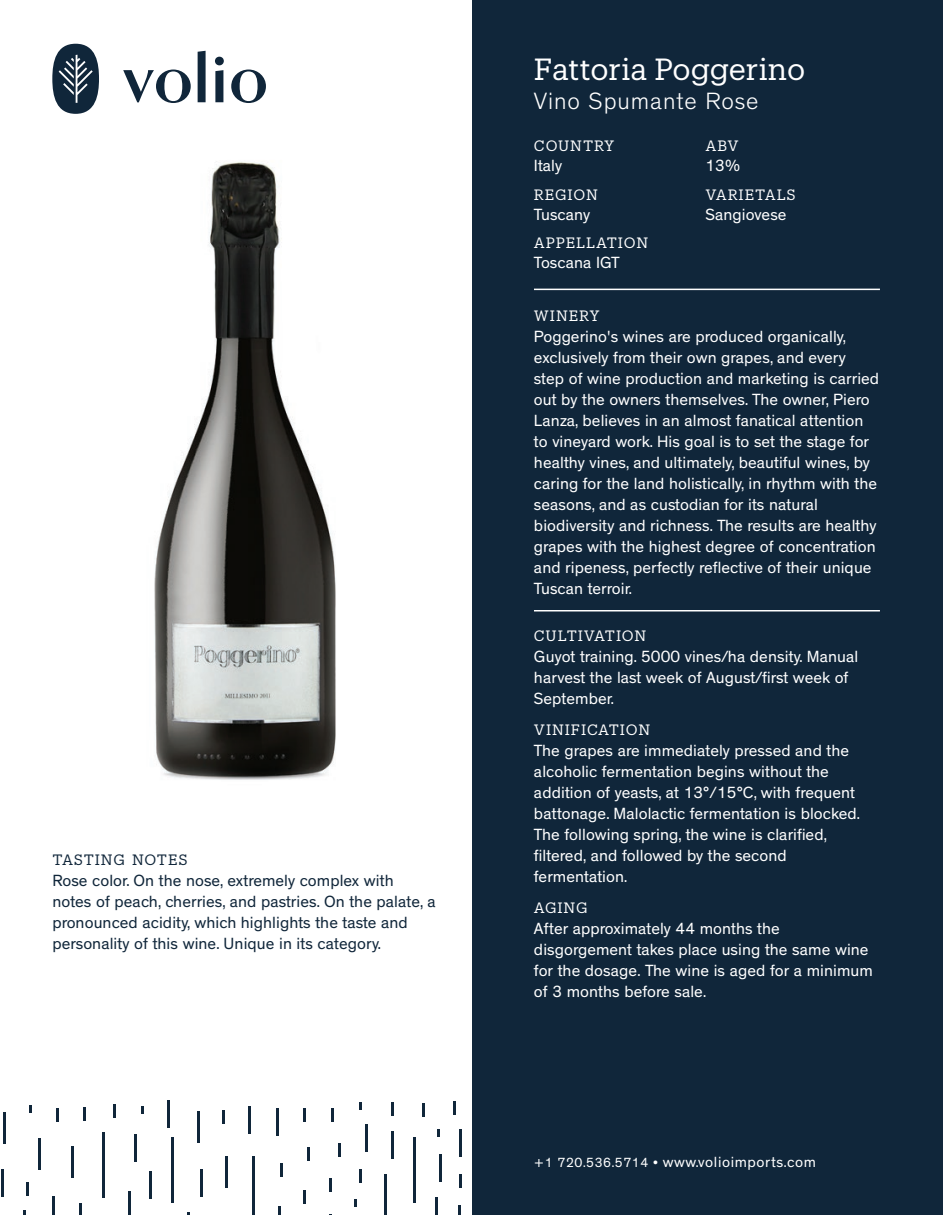
<style>
.page{position:relative;width:945px;height:1215px;background:#fff}
.page>*{position:absolute;margin:0;border:0;box-sizing:border-box;transform-origin:0 0}
.t1{font:30px "Produkt";letter-spacing:-.005em;color:#fff}
.t2{font:300 24px "Theinhardt";letter-spacing:.04em;color:#fff}
.t3{font:16.5px/21px "Theinhardt";letter-spacing:.005em;color:#fff}
.t4{font:16.5px/21px "Theinhardt";letter-spacing:.005em;color:#10263a}
.t5{font:15px "Theinhardt";letter-spacing:.04em;color:#fff}
.t6{font:14.7px "Produkt";letter-spacing:.06em;color:#fff}
.t7{font:14.7px "Produkt";letter-spacing:.045em;color:#10263a}
.s1{font-size:13.5px}
</style>
<div class="page">
<img style="left:154px;top:161px;width:182px;height:619px">
<div style="left:472px;top:0;width:471px;height:1215px;background:#10263a"></div>
<svg style="left:52px;top:44px;width:47px;height:70px"></svg>
<svg style="left:198px;top:51px;width:8px;height:51px"></svg>
<svg style="left:215px;top:57px;width:9px;height:45px"></svg>
<svg style="left:123px;top:70px;width:68px;height:33px"></svg>
<svg style="left:231px;top:70px;width:35px;height:33px"></svg>
<hr style="left:276px;top:1109px;width:3px;height:27px;background:#10263a">
<hr style="left:248px;top:1106px;width:3px;height:27px;background:#10263a">
<hr style="left:1px;top:1170px;width:3px;height:27px;background:#10263a">
<hr style="left:128px;top:1191px;width:3px;height:24px;background:#10263a">
<hr style="left:439px;top:1154px;width:2px;height:27px;background:#10263a">
<hr style="left:200px;top:1169px;width:2px;height:27px;background:#10263a">
<hr style="left:168px;top:1100px;width:2px;height:27px;background:#10263a">
<hr style="left:134px;top:1134px;width:3px;height:27px;background:#10263a">
<hr style="left:391px;top:1132px;width:3px;height:27px;background:#10263a">
<hr style="left:459px;top:1129px;width:3px;height:27px;background:#10263a">
<hr style="left:149px;top:1171px;width:3px;height:27px;background:#10263a">
<hr style="left:365px;top:1124px;width:3px;height:27px;background:#10263a">
<hr style="left:252px;top:1156px;width:3px;height:59px;background:#10263a">
<svg style="left:435px;top:1197px;width:2px;height:18px"></svg>
<svg style="left:278px;top:1206px;width:2px;height:9px"></svg>
<hr style="left:172px;top:1137px;width:2px;height:66px;background:#10263a">
<hr style="left:384px;top:1174px;width:3px;height:41px;background:#10263a">
<hr style="left:52px;top:1196px;width:3px;height:19px;background:#10263a">
<svg style="left:458px;top:1206px;width:3px;height:9px"></svg>
<hr style="left:414px;top:1137px;width:2px;height:65px;background:#10263a">
<hr style="left:102px;top:1132px;width:3px;height:66px;background:#10263a">
<hr style="left:113px;top:1104px;width:3px;height:14px;background:#10263a">
<hr style="left:391px;top:1102px;width:3px;height:14px;background:#10263a">
<svg style="left:303px;top:1191px;width:3px;height:13px"></svg>
<svg style="left:79px;top:1203px;width:3px;height:12px"></svg>
<svg style="left:330px;top:1178px;width:2px;height:13px"></svg>
<svg style="left:359px;top:1169px;width:3px;height:13px"></svg>
<svg style="left:83px;top:1107px;width:3px;height:13px"></svg>
<svg style="left:338px;top:1144px;width:3px;height:13px"></svg>
<svg style="left:459px;top:1175px;width:3px;height:13px"></svg>
<svg style="left:281px;top:1163px;width:2px;height:14px"></svg>
<hr style="left:307px;top:1147px;width:3px;height:14px;background:#10263a">
<hr style="left:56px;top:1108px;width:3px;height:14px;background:#10263a">
<hr style="left:331px;top:1108px;width:3px;height:14px;background:#10263a">
<hr style="left:222px;top:1110px;width:3px;height:14px;background:#10263a">
<svg style="left:454px;top:1102px;width:2px;height:13px"></svg>
<hr style="left:26px;top:1182px;width:3px;height:14px;background:#10263a">
<svg style="left:422px;top:1104px;width:3px;height:13px"></svg>
<hr style="left:303px;top:1108px;width:3px;height:14px;background:#10263a">
<hr style="left:198px;top:1111px;width:2px;height:31px;background:#10263a">
<hr style="left:38px;top:1138px;width:3px;height:31px;background:#10263a">
<hr style="left:71px;top:1147px;width:2px;height:31px;background:#10263a">
<hr style="left:3px;top:1112px;width:3px;height:31px;background:#10263a">
<hr style="left:226px;top:1157px;width:2px;height:31px;background:#10263a">
<svg style="left:438px;top:1129px;width:2px;height:8px"></svg>
<svg style="left:354px;top:1199px;width:3px;height:8px"></svg>
<svg style="left:29px;top:1106px;width:3px;height:7px"></svg>
<svg style="left:141px;top:1106px;width:3px;height:7px"></svg>
<svg style="left:359px;top:1102px;width:3px;height:8px"></svg>
<hr style="left:534px;top:289px;width:346px;height:1px;background:#fff">
<hr style="left:534px;top:610px;width:346px;height:2px;background:#fff">
<p class="t7" style="left:52px;top:849px;width:137px">TASTING NOTES</p>
<p class="t4" style="left:52px;top:870px;width:385px">Rose color. On the nose, extremely complex with notes of peach, cherries, and pastries. On the palate, a pronounced acidity, which highlights the taste and personality of this wine. Unique in its category.</p>
<h1 class="t1" style="left:534px;top:49px;width:273px">Fattoria Poggerino</h1>
<h2 class="t2" style="left:534px;top:87px;width:226px">Vino Spumante Rose</h2>
<p class="t6" style="left:534px;top:135px;width:82px">COUNTRY</p>
<p class="t3" style="left:534px;top:156px;width:30px">Italy</p>
<p class="t6" style="left:534px;top:184px;width:66px">REGION</p>
<p class="t3" style="left:534px;top:205px;width:58px">Tuscany</p>
<p class="t6" style="left:534px;top:232px;width:116px">APPELLATION</p>
<p class="t3" style="left:534px;top:253px;width:87px">Toscana IGT</p>
<p class="t6" style="left:705px;top:135px;width:35px">ABV</p>
<p class="t3" style="left:705px;top:156px;width:36px">13%</p>
<p class="t6" style="left:705px;top:184px;width:92px">VARIETALS</p>
<p class="t3" style="left:705px;top:205px;width:83px">Sangiovese</p>
<p class="t6" style="left:534px;top:305px;width:67px">WINERY</p>
<p class="t3" style="left:534px;top:326px;width:347px">Poggerino's wines are produced organically, exclusively from their own grapes, and every step of wine production and marketing is carried out by the owners themselves. The owner, Piero Lanza, believes in an almost fanatical attention to vineyard work. His goal is to set the stage for healthy vines, and ultimately, beautiful wines, by caring for the land holistically, in rhythm with the seasons, and as custodian for its natural biodiversity and richness. The results are healthy grapes with the highest degree of concentration and ripeness, perfectly reflective of their unique Tuscan terroir.</p>
<p class="t6" style="left:534px;top:625px;width:114px">CULTIVATION</p>
<p class="t3" style="left:534px;top:646px;width:326px">Guyot training. 5000 vines/ha density. Manual harvest the last week of August/first week of<br>September.</p>
<p class="t6" style="left:534px;top:719px;width:118px">VINIFICATION</p>
<p class="t3" style="left:534px;top:740px;width:327px">The grapes are immediately pressed and the alcoholic fermentation begins without the addition of yeasts, at 13°/15°C, with frequent battonage. Malolactic fermentation is blocked.<br>The following spring, the wine is clarified, filtered, and followed by the second fermentation.</p>
<p class="t6" style="left:534px;top:897px;width:55px">AGING</p>
<p class="t3" style="left:534px;top:918px;width:340px">After approximately 44 months the disgorgement takes place using the same wine for the dosage. The wine is aged for a minimum of 3 months before sale.</p>
<p class="t5" style="left:534px;top:1153px;width:284px"><span class="s1">+1 720.536.5714 •</span> www.volioimports.com</p>
</div>
